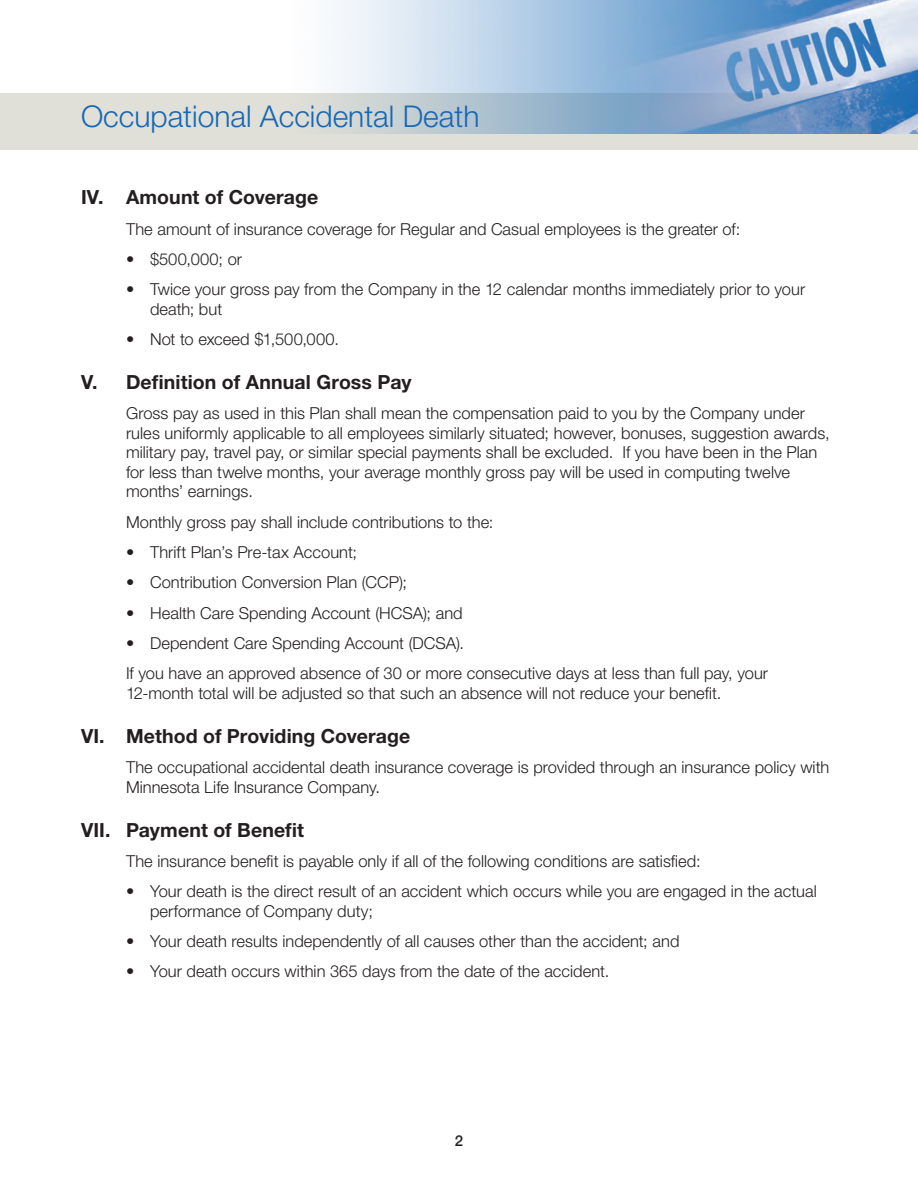
<style>
.page{position:relative;width:918px;height:1188px;background:#fff}
.page>*{position:absolute;margin:0;border:0;box-sizing:border-box;transform-origin:0 0}
.t1{font:300 30px "Helvetica Neue";color:#1768b4}
.HD_1{font:700 19.5px "Helvetica Neue";letter-spacing:.005em;color:#231f20}
.HD_1_Body{font:300 16.5px/19.5px "Helvetica Neue";color:#231f20}
.HD_1_Indent_1{font:300 16.5px/19.5px "Helvetica Neue";color:#231f20}
.Page_Number{font:500 15px "Helvetica Neue";color:#231f20}
</style>
<div class="page">
<div style="left:0;top:93px;width:918px;height:57px;background:#e1e0d8"></div>
<img style="left:331px;top:0;width:587px;height:133px">
<h1 class="t1" style="left:81px;top:98px;width:400px">Occupational Accidental Death</h1>
<p class="HD_1" style="left:81px;top:185px;width:239px">IV. Amount of Coverage</p>
<p class="HD_1_Body" style="left:126px;top:219px;width:616px">The amount of insurance coverage for Regular and Casual employees is the greater of:</p>
<p class="HD_1_Indent_1" style="left:126px;top:249px;width:118px">• $500,000; or</p>
<p class="HD_1_Indent_1" style="left:150px;top:279px;width:657px;text-indent:-24px">• Twice your gross pay from the Company in the 12 calendar months immediately prior to your death; but</p>
<p class="HD_1_Indent_1" style="left:126px;top:329px;width:214px">• Not to exceed $1,500,000.</p>
<p class="HD_1" style="left:81px;top:370px;width:332px">V. Definition of Annual Gross Pay</p>
<p class="HD_1_Body" style="left:126px;top:403px;width:705px">Gross pay as used in this Plan shall mean the compensation paid to you by the Company under rules uniformly applicable to all employees similarly situated; however, bonuses, suggestion awards, military pay, travel pay, or similar special payments shall be excluded. If you have been in the Plan for less than twelve months, your average monthly gross pay will be used in computing twelve months’ earnings.</p>
<p class="HD_1_Body" style="left:126px;top:512px;width:369px">Monthly gross pay shall include contributions to the:</p>
<p class="HD_1_Indent_1" style="left:126px;top:542px;width:233px">• Thrift Plan’s Pre-tax Account;</p>
<p class="HD_1_Indent_1" style="left:126px;top:572px;width:282px">• Contribution Conversion Plan (CCP);</p>
<p class="HD_1_Indent_1" style="left:126px;top:603px;width:338px">• Health Care Spending Account (HCSA); and</p>
<p class="HD_1_Indent_1" style="left:126px;top:633px;width:340px">• Dependent Care Spending Account (DCSA).</p>
<p class="HD_1_Body" style="left:126px;top:663px;width:644px">If you have an approved absence of 30 or more consecutive days at less than full pay, your<br>12-month total will be adjusted so that such an absence will not reduce your benefit.</p>
<p class="HD_1" style="left:81px;top:724px;width:331px">VI. Method of Providing Coverage</p>
<p class="HD_1_Body" style="left:126px;top:757px;width:705px">The occupational accidental death insurance coverage is provided through an insurance policy with<br>Minnesota Life Insurance Company.</p>
<p class="HD_1" style="left:81px;top:818px;width:225px">VII. Payment of Benefit</p>
<p class="HD_1_Body" style="left:126px;top:851px;width:576px">The insurance benefit is payable only if all of the following conditions are satisfied:</p>
<p class="HD_1_Indent_1" style="left:150px;top:881px;width:668px;text-indent:-24px">• Your death is the direct result of an accident which occurs while you are engaged in the actual performance of Company duty;</p>
<p class="HD_1_Indent_1" style="left:126px;top:931px;width:555px">• Your death results independently of all causes other than the accident; and</p>
<p class="HD_1_Indent_1" style="left:126px;top:961px;width:485px">• Your death occurs within 365 days from the date of the accident.</p>
<p class="Page_Number" style="left:455px;top:1131px;width:10px">2</p>
</div>
